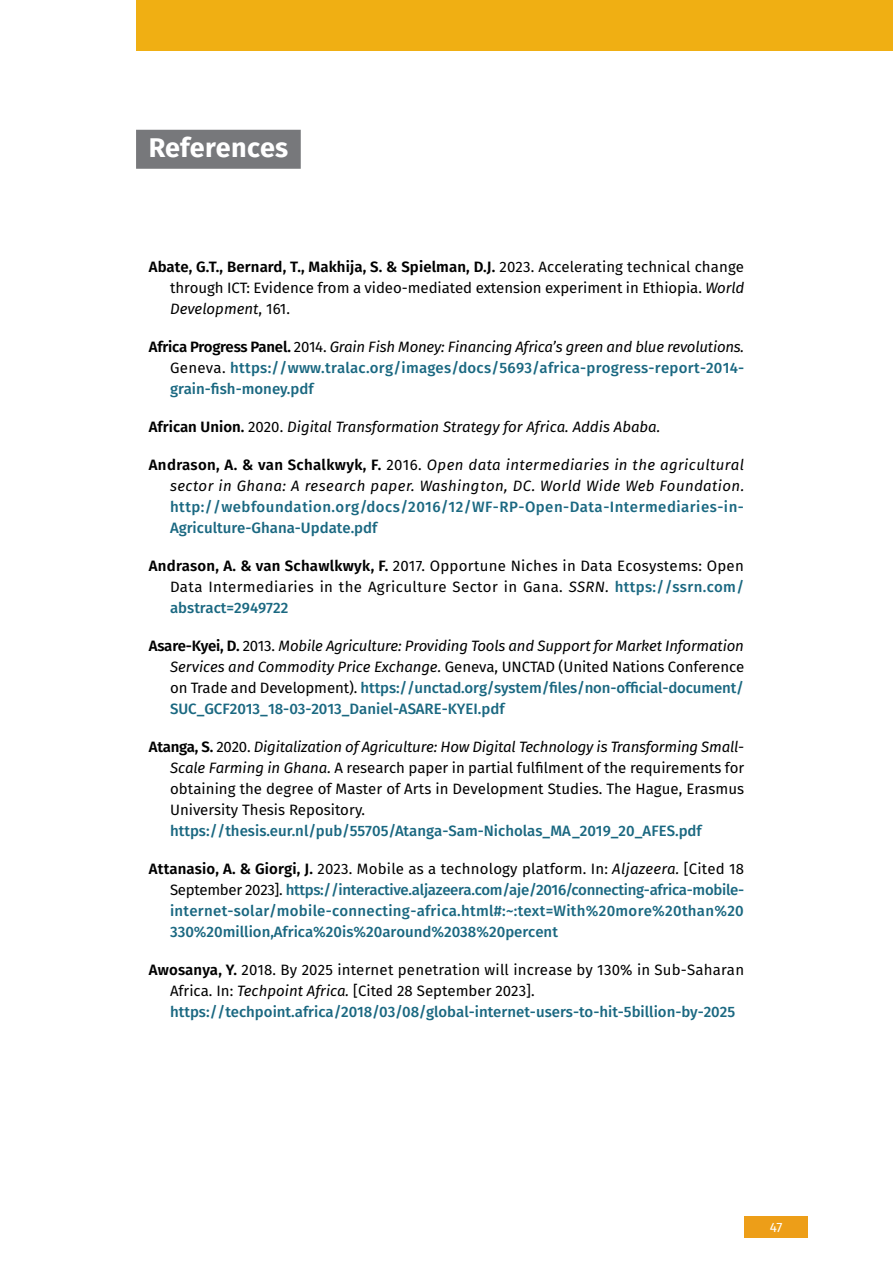
<style>
.page{position:relative;width:893px;height:1263px;background:#fff}
.page>*{position:absolute;margin:0;border:0;box-sizing:border-box;transform-origin:0 0}
.t1{font:700 27px "Fira Sans";letter-spacing:.01em;color:#fff}
.t2{font:500 15px/21px "Fira Sans";color:#1a6881;text-align:justify}
.t3{font:15px/21px "Fira Sans";letter-spacing:.005em;color:#000;text-align:justify}
.t4{font:italic 15px/21px "Fira Sans";letter-spacing:.025em;color:#000;text-align:right}
.t5{font:500 15px/21px "Fira Sans";letter-spacing:.03em;color:#1a6881}
.t6{font:italic 15px "Fira Sans";color:#000}
.t7{font:13.5px "Fira Sans";color:#fff}
.s1{font-weight:600}
.s2{font-style:italic}
.s3{font-weight:600;color:#000}
.s4{font-weight:400;color:#000}
.s5{font-weight:400;font-style:italic;color:#000}
.s6{font-weight:600;font-style:normal}
.s7{font-style:normal}
.s8{font-weight:500;color:#1a6881}
</style>
<div class="page">
<div style="left:744px;top:1216px;width:64px;height:21px;background:#ed9e18"></div>
<div style="left:136px;top:0;width:757px;height:51px;background:#f0af13"></div>
<div style="left:136px;top:130px;width:165px;height:39px;background:#77787b"></div>
<h1 class="t1" style="left:149px;top:129px;width:141px">References</h1>
<p class="t3" style="left:170px;top:256px;width:576px;text-indent:-21px"><span class="s1">Abate, G.T., Bernard, T., Makhija, S. &amp; Spielman, D.J.</span> 2023. Accelerating technical change through ICT: Evidence from a video-mediated extension experiment in Ethiopia. <span class="s2">World Development</span>, 161.</p>
<p class="t2" style="left:170px;top:336px;width:576px;text-indent:-21px"><span class="s3">Africa Progress Panel.</span> <span class="s4">2014.</span> <span class="s5">Grain Fish Money: Financing Africa’s green and blue revolutions.<br></span><span class="s4">Geneva.</span> https://www.tralac.org/images/docs/5693/africa-progress-report-2014- grain-fish-money.pdf</p>
<p class="t6" style="left:149px;top:416px;width:513px"><span class="s6">African Union.</span> <span class="s7">2020.</span> Digital Transformation Strategy for Africa. Addis Ababa.</p>
<p class="t4" style="left:149px;top:454px;width:597px"><span class="s6">Andrason, A. &amp; van Schalkwyk, F.</span> <span class="s7">2016.</span> Open data intermediaries in the agricultural sector in Ghana: A research paper. Washington, DC. World Wide Web Foundation.</p>
<p class="t5" style="left:170px;top:496px;width:575px">http://webfoundation.org/docs/2016/12/WF-RP-Open-Data-Intermediaries-in-<br>Agriculture-Ghana-Update.pdf</p>
<p class="t3" style="left:170px;top:555px;width:576px;text-indent:-21px"><span class="s1">Andrason, A. &amp; van Schawlkwyk, F.</span> 2017. Opportune Niches in Data Ecosystems: Open Data Intermediaries in the Agriculture Sector in Gana. <span class="s2">SSRN.</span> <span class="s8">https://ssrn.com/ abstract=2949722</span></p>
<p class="t2" style="left:170px;top:635px;width:576px;text-indent:-21px"><span class="s3">Asare-Kyei, D.</span> <span class="s4">2013.</span> <span class="s5">Mobile Agriculture: Providing Tools and Support for Market Information Services and Commodity Price Exchange.</span> <span class="s4">Geneva, UNCTAD (United Nations Conference on Trade and Development).</span> https://unctad.org/system/files/non-official-document/ SUC_GCF2013_18-03-2013_Daniel-ASARE-KYEI.pdf</p>
<p class="t3" style="left:170px;top:736px;width:576px;text-indent:-21px"><span class="s1">Atanga, S.</span> 2020. <span class="s2">Digitalization of Agriculture: How Digital Technology is Transforming Small-Scale Farming in Ghana.</span> A research paper in partial fulfilment of the requirements for obtaining the degree of Master of Arts in Development Studies. The Hague, Erasmus University Thesis Repository.</p>
<p class="t2" style="left:170px;top:820px;width:533px">https://thesis.eur.nl/pub/55705/Atanga-Sam-Nicholas_MA_2019_20_AFES.pdf</p>
<p class="t2" style="left:170px;top:858px;width:576px;text-indent:-21px"><span class="s3">Attanasio, A. &amp; Giorgi, J.</span> <span class="s4">2023. Mobile as a technology platform. In:</span> <span class="s5">Aljazeera.</span> <span class="s4">[Cited 18<br>September 2023].</span> https://interactive.aljazeera.com/aje/2016/connecting-africa-mobile&shy;internet-solar/mobile-connecting-africa.html#:~:text=With%20more%20than%20<br>330%20million,Africa%20is%20around%2038%20percent</p>
<p class="t3" style="left:170px;top:959px;width:575px;text-align:left;text-indent:-21px"><span class="s1">Awosanya, Y.</span> 2018. By 2025 internet penetration will increase by 130% in Sub-Saharan<br>Africa. In: <span class="s2">Techpoint Africa.</span> [Cited 28 September 2023]. <span class="s8">https://techpoint.africa/2018/03/08/global-internet-users-to-hit-5billion-by-2025</span></p>
<p class="t7" style="left:770px;top:1217px;width:14px">47</p>
</div>
